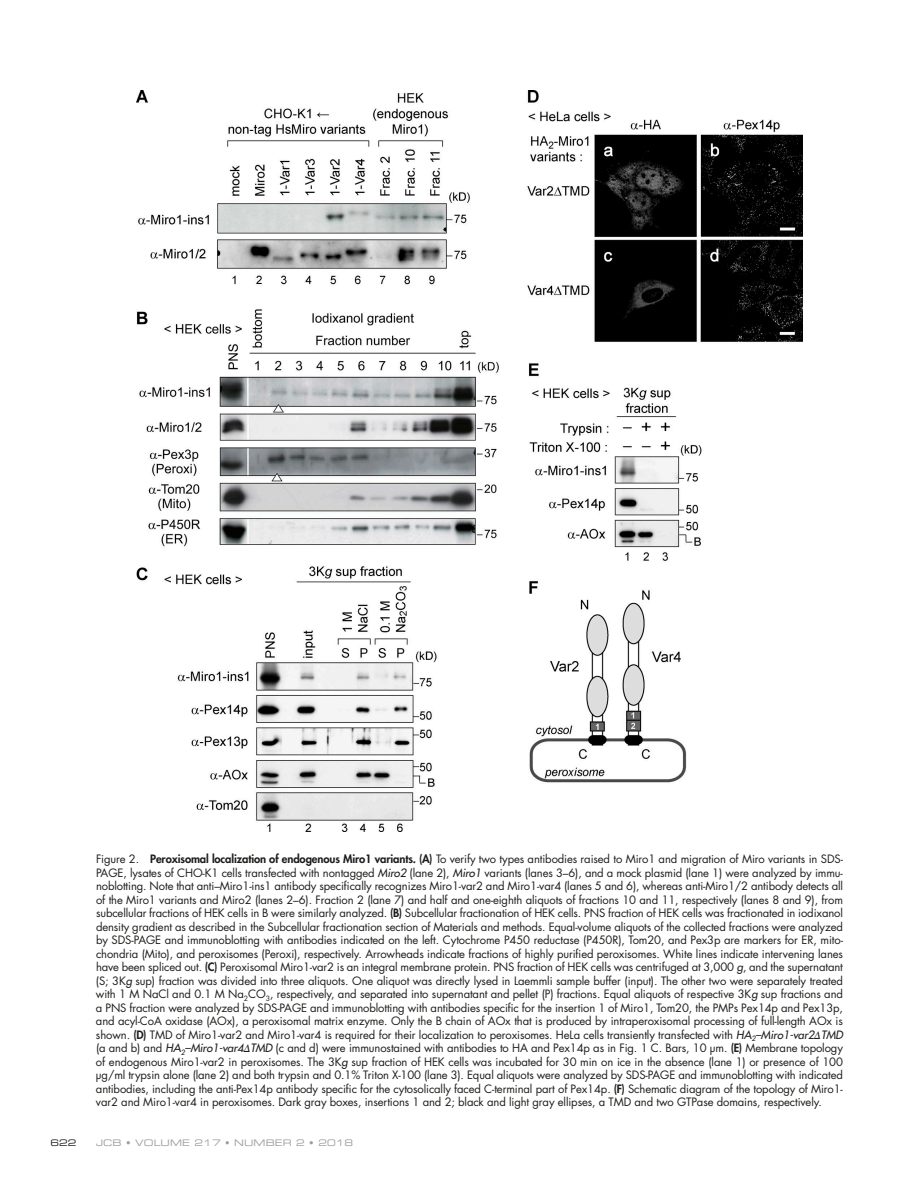
<style>
.page{position:relative;width:918px;height:1188px;background:#fff}
.page>*{position:absolute;margin:0;border:0;box-sizing:border-box;transform-origin:0 0}
.t1{font:11.25px/13.5px "Futura Std";letter-spacing:-.01em;color:#1d1d1b;text-align:justify}
.t2{font:9px "Eurostile LT Std Ex 2";letter-spacing:.01em;color:#9d9d9d}
.t3{font:9px "Eurostile LT Std Ex 2";color:#1d1d1b}
.s1{font-weight:800}
.s2{font-weight:500;font-style:italic}
.s3{font-family:"STIX General";font-style:italic}
</style>
<div class="page">
<img style="left:136px;top:90px;width:666px;height:742px">
<p class="t1" style="left:96px;top:853px;width:749px">Figure 2. <span class="s1">Peroxisomal localization of endogenous Miro1 variants. (A)</span> To verify two types antibodies raised to Miro1 and migration of Miro variants in SDS-PAGE, lysates of CHO-K1 cells transfected with nontagged <span class="s2">Miro2</span> (lane 2), <span class="s2">Miro1</span> variants (lanes 3–6), and a mock plasmid (lane 1) were analyzed by immu&shy;noblotting. Note that anti–Miro1-ins1 antibody specifically recognizes Miro1-var2 and Miro1-var4 (lanes 5 and 6), whereas anti-Miro1/2 antibody detects all of the Miro1 variants and Miro2 (lanes 2–6). Fraction 2 (lane 7) and half and one-eighth aliquots of fractions 10 and 11, respectively (lanes 8 and 9), from subcellular fractions of HEK cells in B were similarly analyzed. <span class="s1">(B)</span> Subcellular fractionation of HEK cells. PNS fraction of HEK cells was fractionated in iodixanol density gradient as described in the Subcellular fractionation section of Materials and methods. Equal-volume aliquots of the collected fractions were analyzed by SDS-PAGE and immunoblotting with antibodies indicated on the left. Cytochrome P450 reductase (P450R), Tom20, and Pex3p are markers for ER, mito&shy;chondria (Mito), and peroxisomes (Peroxi), respectively. Arrowheads indicate fractions of highly purified peroxisomes. White lines indicate intervening lanes have been spliced out. <span class="s1">(C)</span> Peroxisomal Miro1-var2 is an integral membrane protein. PNS fraction of HEK cells was centrifuged at 3,000 <span class="s2">g</span>, and the supernatant (S; 3K<span class="s2">g</span> sup) fraction was divided into three aliquots. One aliquot was directly lysed in Laemmli sample buffer (input). The other two were separately treated with 1 M NaCl and 0.1 M Na<sub>2</sub>CO<sub>3</sub>, respectively, and separated into supernatant and pellet (P) fractions. Equal aliquots of respective 3K<span class="s2">g</span> sup fractions and a PNS fraction were analyzed by SDS-PAGE and immunoblotting with antibodies specific for the insertion 1 of Miro1, Tom20, the PMPs Pex14p and Pex13p, and acyl-CoA oxidase (AOx), a peroxisomal matrix enzyme. Only the B chain of AOx that is produced by intraperoxisomal processing of full-length AOx is shown. <span class="s1">(D)</span> TMD of Miro1-var2 and Miro1-var4 is required for their localization to peroxisomes. HeLa cells transiently transfected with <span class="s2">HA</span><sub>2</sub><span class="s2">–Miro1-var2</span><span class="s3">Δ</span><span class="s2">TMD </span>(a and b) and <span class="s2">HA</span><sub>2</sub><span class="s2">–Miro1-var4</span><span class="s3">Δ</span><span class="s2">TMD</span> (c and d) were immunostained with antibodies to HA and Pex14p as in Fig. 1 C. Bars, 10 µm. <span class="s1">(E)</span> Membrane topology of endogenous Miro1-var2 in peroxisomes. The 3K<span class="s2">g</span> sup fraction of HEK cells was incubated for 30 min on ice in the absence (lane 1) or presence of 100 µg/ml trypsin alone (lane 2) and both trypsin and 0.1% Triton X-100 (lane 3). Equal aliquots were analyzed by SDS-PAGE and immunoblotting with indicated antibodies, including the anti-Pex14p antibody specific for the cytosolically faced C-terminal part of Pex14p. <span class="s1">(F)</span> Schematic diagram of the topology of Miro1- var2 and Miro1-var4 in peroxisomes. Dark gray boxes, insertions 1 and 2; black and light gray ellipses, a TMD and two GTPase domains, respectively.</p>
<p class="t3" style="left:50px;top:1136px;width:28px">622</p>
<p class="t2" style="left:96px;top:1136px;width:259px">JCB • VOLUME 217 • NUMBER 2 • 2018</p>
</div>
